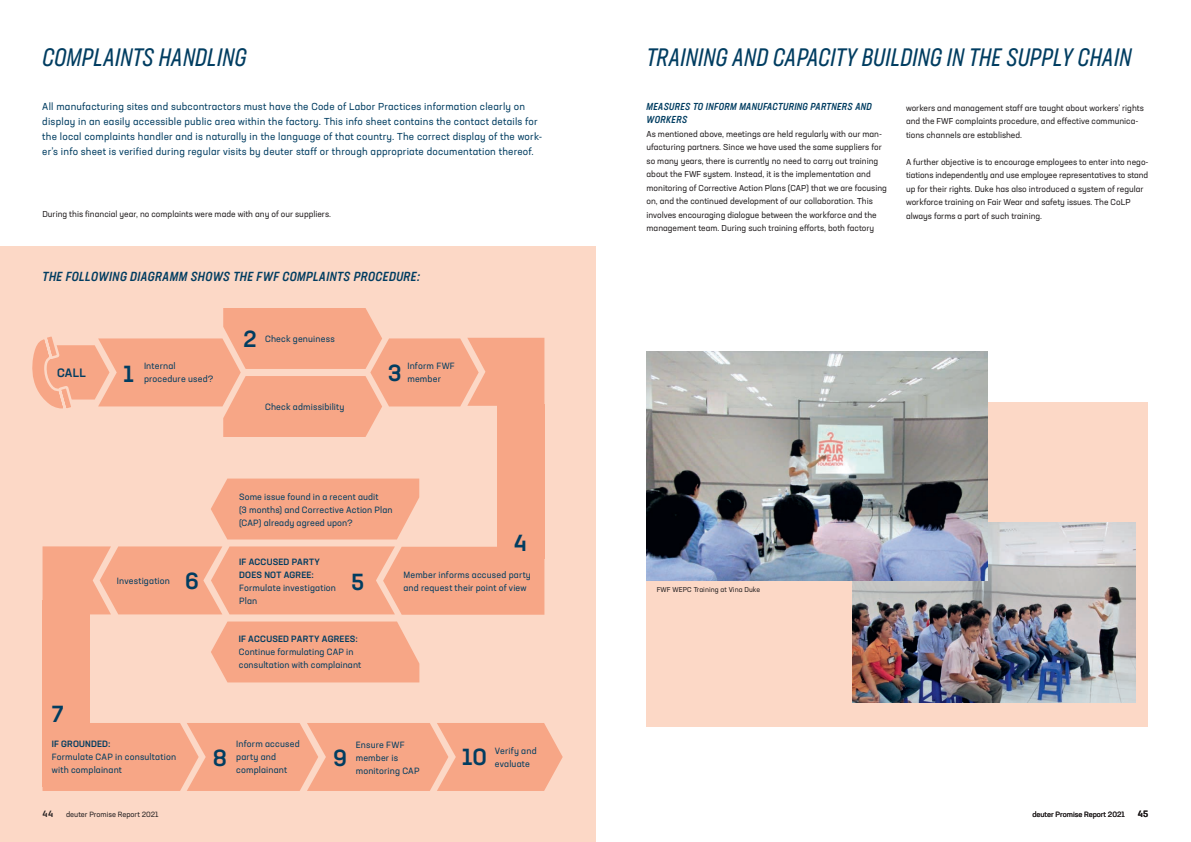
<style>
.page{position:relative;width:1191px;height:842px;background:#fff}
.page>*{position:absolute;margin:0;border:0;box-sizing:border-box;transform-origin:0 0}
.t1{font:italic 25px "Neusa Next Std Compact";letter-spacing:.01em;color:#013d61}
.t2{font:500 23px "Neusa Next Std";color:#013d61}
.t3{font:italic 500 condensed 13px "Neusa Next Std";letter-spacing:.035em;color:#013d61}
.t4{font:500 12px "Neusa Next Std";color:#013d61}
.t5{font:10px/15px "Neusa Next Std";letter-spacing:.02em;color:#013d61}
.t6{font:italic 500 condensed 10px/13px "Neusa Next Std";letter-spacing:.035em;color:#013d61}
.t7{font:9px/13px "Neusa Next Std";letter-spacing:.015em;color:#013d61}
.t8{font:500 9px/13px "Neusa Next Std";letter-spacing:.02em;color:#013d61}
.t9{font:500 9px "Neusa Next Std";color:#231f20}
.t10{font:8.5px/13.5px "Neusa Next Std";color:#231f20}
.t11{font:7.5px "Neusa Next Std";color:#231f20}
.t12{font:7px "Neusa Next Std";letter-spacing:.01em;color:#231f20}
</style>
<div class="page">
<div style="left:0;top:247px;width:595px;height:595px;background:#fcd8c6"></div>
<svg style="left:211px;top:621px;width:208px;height:61px;background:#f7aa8b"></svg>
<svg style="left:211px;top:479px;width:208px;height:60px;background:#f7a98a"></svg>
<svg style="left:43px;top:723px;width:520px;height:68px;background:#f7a98a"></svg>
<svg style="left:32px;top:308px;width:512px;height:129px"></svg>
<svg style="left:43px;top:546px;width:501px;height:69px;background:#f7a889"></svg>
<div style="left:646px;top:403px;width:502px;height:324px;background:#fcd8c6"></div>
<div style="left:496px;top:405px;width:48px;height:154px;background:#f7a686"></div>
<div style="left:43px;top:600px;width:47px;height:187px;background:#f7a686"></div>
<img style="left:852px;top:523px;width:284px;height:180px">
<img style="left:646px;top:352px;width:341px;height:228px">
<h1 class="t1" style="left:42px;top:42px;width:206px">COMPLAINTS HANDLING</h1>
<p class="t5" style="left:42px;top:99px;width:501px">All manufacturing sites and subcontractors must have the Code of Labor Practices information clearly on display in an easily accessible public area within the factory. This info sheet contains the contact details for the local complaints handler and is naturally in the language of that country. The correct display of the work&shy;er’s info sheet is verified during regular visits by deuter staff or through appropriate documentation thereof.</p>
<p class="t10" style="left:42px;top:207px;width:290px">During this financial year, no complaints were made with any of our suppliers.</p>
<h3 class="t3" style="left:43px;top:268px;width:379px">THE FOLLOWING DIAGRAMM SHOWS THE FWF COMPLAINTS PROCEDURE:</h3>
<h3 class="t4" style="left:57px;top:365px;width:30px">CALL</h3>
<h2 class="t2" style="left:243px;top:324px;width:15px">2</h2>
<p class="t7" style="left:265px;top:332px;width:71px">Check genuiness</p>
<p class="t7" style="left:407px;top:360px;width:49px">Inform FWF member</p>
<p class="t7" style="left:144px;top:360px;width:71px">Internal procedure used?</p>
<h2 class="t2" style="left:123px;top:359px;width:12px">1</h2>
<h2 class="t2" style="left:388px;top:358px;width:15px">3</h2>
<p class="t7" style="left:265px;top:400px;width:81px">Check admissibility</p>
<h2 class="t2" style="left:52px;top:699px;width:13px">7</h2>
<p class="t7" style="left:117px;top:574px;width:55px">Investigation</p>
<p class="t7" style="left:239px;top:490px;width:155px">Some issue found in a recent audit<br>(3 months) and Corrective Action Plan (CAP) already agreed upon?</p>
<p class="t8" style="left:239px;top:555px;width:82px">IF ACCUSED PARTY<br>DOES NOT AGREE:</p>
<p class="t7" style="left:239px;top:581px;width:98px">Formulate investigation<br>Plan</p>
<h2 class="t2" style="left:185px;top:566px;width:15px">6</h2>
<h2 class="t2" style="left:351px;top:568px;width:15px">5</h2>
<h2 class="t2" style="left:514px;top:528px;width:14px">4</h2>
<p class="t7" style="left:403px;top:568px;width:129px">Member informs accused party and request their point of view</p>
<p class="t8" style="left:239px;top:633px;width:120px">IF ACCUSED PARTY AGREES:</p>
<p class="t7" style="left:239px;top:646px;width:124px">Continue formulating CAP in consultation with complainant</p>
<p class="t8" style="left:52px;top:737px;width:60px">IF GROUNDED:</p>
<p class="t7" style="left:52px;top:751px;width:126px">Formulate CAP in consultation with complainant</p>
<p class="t7" style="left:236px;top:737px;width:65px">Inform accused party and complainant</p>
<p class="t7" style="left:356px;top:738px;width:65px">Ensure FWF member is monitoring CAP</p>
<h2 class="t2" style="left:213px;top:743px;width:16px">8</h2>
<h2 class="t2" style="left:333px;top:743px;width:15px">9</h2>
<h2 class="t2" style="left:462px;top:742px;width:27px">10</h2>
<p class="t7" style="left:495px;top:744px;width:43px">Verify and evaluate</p>
<h1 class="t1" style="left:646px;top:42px;width:486px">TRAINING AND CAPACITY BUILDING IN THE SUPPLY CHAIN</h1>
<p class="t6" style="left:646px;top:100px;width:227px">MEASURES TO INFORM MANUFACTURING PARTNERS AND<br>WORKERS</p>
<p class="t10" style="left:646px;top:127px;width:242px">As mentioned above, meetings are held regularly with our man&shy;ufacturing partners. Since we have used the same suppliers for so many years, there is currently no need to carry out training about the FWF system. Instead, it is the implementation and monitoring of Corrective Action Plans (CAP) that we are focusing on, and the continued development of our collaboration. This involves encouraging dialogue between the workforce and the management team. During such training efforts, both factory</p>
<p class="t10" style="left:906px;top:101px;width:239px">workers and management staff are taught about workers’ rights and the FWF complaints procedure, and effective communica&shy;tions channels are established.</p>
<p class="t10" style="left:906px;top:155px;width:244px">A further objective is to encourage employees to enter into nego&shy;tiations independently and use employee representatives to stand up for their rights. Duke has also introduced a system of regular workforce training on Fair Wear and safety issues. The CoLP always forms a part of such training.</p>
<p class="t12" style="left:657px;top:585px;width:105px">FWF WEPC Training at Vina Duke</p>
<p class="t9" style="left:43px;top:808px;width:12px">44</p>
<p class="t11" style="left:66px;top:810px;width:94px">deuter Promise Report 2021</p>
<p class="t11" style="left:1032px;top:809px;width:94px">deuter Promise Report 2021</p>
<p class="t9" style="left:1137px;top:808px;width:12px">45</p>
</div>
